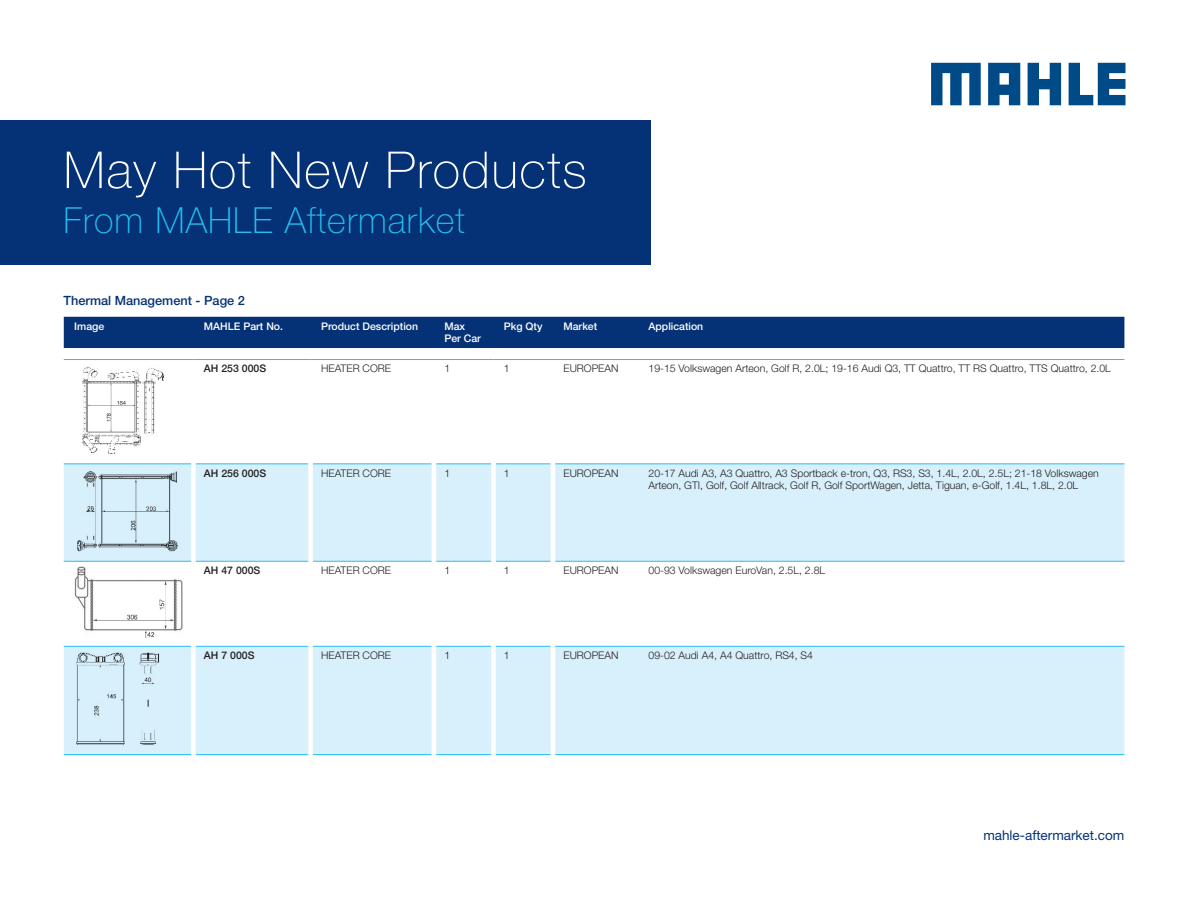
<style>
.page{position:relative;width:1188px;height:918px;background:#fff}
.page>*{position:absolute;margin:0;border:0;box-sizing:border-box;transform-origin:0 0}
.t1{font:100 51px "Helvetica Neue LT Pro";letter-spacing:.03em;color:#fff}
.t2{font:100 36px "Helvetica Neue";letter-spacing:.03em;color:#26bff0}
.t3{font:13.5px "Helvetica Neue LT Pro";color:#053276}
.XX___100___Copy___He{font:500 12.75px "Helvetica Neue LT Pro";color:#053276}
.AM___100___Narrow{font:300 10.5px/12px "Helvetica Neue LT Pro";color:#231f20}
.AM___100___Narrow-2{font:500 10.5px/12px "Helvetica Neue LT Pro";color:#fff}
.AM___100___Narrow-3{font:500 10.5px "Helvetica Neue LT Pro";color:#231f20}
</style>
<div class="page">
<svg style="left:931px;top:63px;width:50px;height:42px"></svg>
<svg style="left:1028px;top:63px;width:33px;height:42px"></svg>
<svg style="left:1069px;top:63px;width:56px;height:42px"></svg>
<svg style="left:988px;top:63px;width:32px;height:42px"></svg>
<div style="left:0;top:120px;width:651px;height:145px;background:#053276"></div>
<div style="left:64px;top:317px;width:1060px;height:31px;background:#053276"></div>
<svg style="left:64px;top:465px;width:1060px;height:289px;fill:#d8f0fb"></svg>
<hr style="left:64px;top:464px;width:127px;height:1px;background:#26bff0">
<hr style="left:196px;top:464px;width:112px;height:1px;background:#26bff0">
<hr style="left:64px;top:561px;width:127px;height:1px;background:#26bff0">
<hr style="left:196px;top:561px;width:112px;height:1px;background:#26bff0">
<hr style="left:64px;top:646px;width:127px;height:1px;background:#26bff0">
<hr style="left:196px;top:646px;width:112px;height:1px;background:#26bff0">
<hr style="left:64px;top:754px;width:127px;height:1px;background:#26bff0">
<hr style="left:196px;top:754px;width:112px;height:1px;background:#26bff0">
<hr style="left:313px;top:464px;width:119px;height:1px;background:#26bff0">
<hr style="left:313px;top:561px;width:119px;height:1px;background:#26bff0">
<hr style="left:313px;top:646px;width:119px;height:1px;background:#26bff0">
<hr style="left:313px;top:754px;width:119px;height:1px;background:#26bff0">
<hr style="left:436px;top:464px;width:55px;height:1px;background:#26bff0">
<hr style="left:436px;top:561px;width:55px;height:1px;background:#26bff0">
<hr style="left:436px;top:646px;width:55px;height:1px;background:#26bff0">
<hr style="left:436px;top:754px;width:55px;height:1px;background:#26bff0">
<hr style="left:496px;top:464px;width:55px;height:1px;background:#26bff0">
<hr style="left:496px;top:561px;width:55px;height:1px;background:#26bff0">
<hr style="left:496px;top:646px;width:55px;height:1px;background:#26bff0">
<hr style="left:496px;top:754px;width:55px;height:1px;background:#26bff0">
<div style="left:191px;top:464px;width:5px;height:97px;background:#fff"></div>
<div style="left:308px;top:464px;width:5px;height:97px;background:#fff"></div>
<hr style="left:432px;top:464px;width:4px;height:97px;background:#fff">
<div style="left:491px;top:464px;width:5px;height:97px;background:#fff"></div>
<hr style="left:551px;top:464px;width:4px;height:97px;background:#fff">
<div style="left:191px;top:561px;width:5px;height:85px;background:#fff"></div>
<div style="left:308px;top:561px;width:5px;height:85px;background:#fff"></div>
<hr style="left:432px;top:561px;width:4px;height:85px;background:#fff">
<div style="left:491px;top:561px;width:5px;height:85px;background:#fff"></div>
<hr style="left:551px;top:561px;width:4px;height:85px;background:#fff">
<div style="left:191px;top:646px;width:5px;height:109px;background:#fff"></div>
<div style="left:308px;top:646px;width:5px;height:109px;background:#fff"></div>
<hr style="left:432px;top:646px;width:4px;height:109px;background:#fff">
<div style="left:491px;top:646px;width:5px;height:109px;background:#fff"></div>
<hr style="left:551px;top:646px;width:4px;height:109px;background:#fff">
<hr style="left:555px;top:464px;width:83px;height:1px;background:#26bff0">
<hr style="left:638px;top:464px;width:486px;height:1px;background:#26bff0">
<hr style="left:555px;top:561px;width:83px;height:1px;background:#26bff0">
<hr style="left:638px;top:561px;width:486px;height:1px;background:#26bff0">
<hr style="left:555px;top:646px;width:83px;height:1px;background:#26bff0">
<hr style="left:638px;top:646px;width:486px;height:1px;background:#26bff0">
<hr style="left:555px;top:754px;width:83px;height:1px;background:#26bff0">
<hr style="left:638px;top:754px;width:486px;height:1px;background:#26bff0">
<hr style="left:64px;top:359px;width:129px;height:1px;background:#26bff0">
<hr style="left:193px;top:359px;width:118px;height:1px;background:#26bff0">
<hr style="left:311px;top:359px;width:123px;height:1px;background:#26bff0">
<hr style="left:434px;top:359px;width:59px;height:1px;background:#26bff0">
<hr style="left:493px;top:359px;width:60px;height:1px;background:#26bff0">
<hr style="left:553px;top:359px;width:85px;height:1px;background:#26bff0">
<hr style="left:638px;top:359px;width:486px;height:1px;background:#26bff0">
<img style="left:82px;top:367px;width:82px;height:87px">
<img style="left:75px;top:469px;width:105px;height:84px">
<img style="left:75px;top:567px;width:107px;height:71px">
<img style="left:75px;top:652px;width:86px;height:94px">
<h1 class="t1" style="left:64px;top:140px;width:525px">May Hot New Products</h1>
<h2 class="t2" style="left:64px;top:200px;width:403px">From MAHLE Aftermarket</h2>
<p class="XX___100___Copy___He" style="left:64px;top:292px;width:183px">Thermal Management - Page 2</p>
<p class="AM___100___Narrow-2" style="left:74px;top:320px;width:31px">Image</p>
<p class="AM___100___Narrow-2" style="left:204px;top:320px;width:81px">MAHLE Part No.</p>
<p class="AM___100___Narrow-2" style="left:321px;top:320px;width:99px">Product Description</p>
<p class="AM___100___Narrow-2" style="left:444px;top:320px;width:38px">Max<br>Per Car</p>
<p class="AM___100___Narrow-2" style="left:504px;top:320px;width:40px">Pkg Qty</p>
<p class="AM___100___Narrow-2" style="left:563px;top:320px;width:35px">Market</p>
<p class="AM___100___Narrow-2" style="left:649px;top:320px;width:56px">Application</p>
<p class="AM___100___Narrow-3" style="left:204px;top:362px;width:64px">AH 253 000S</p>
<p class="AM___100___Narrow" style="left:321px;top:362px;width:71px">HEATER CORE</p>
<p class="AM___100___Narrow" style="left:444px;top:362px;width:7px">1</p>
<p class="AM___100___Narrow" style="left:504px;top:362px;width:7px">1</p>
<p class="AM___100___Narrow" style="left:563px;top:362px;width:57px">EUROPEAN</p>
<p class="AM___100___Narrow" style="left:649px;top:362px;width:464px">19-15 Volkswagen Arteon, Golf R, 2.0L; 19-16 Audi Q3, TT Quattro, TT RS Quattro, TTS Quattro, 2.0L</p>
<p class="AM___100___Narrow-3" style="left:204px;top:467px;width:64px">AH 256 000S</p>
<p class="AM___100___Narrow" style="left:321px;top:467px;width:71px">HEATER CORE</p>
<p class="AM___100___Narrow" style="left:444px;top:467px;width:7px">1</p>
<p class="AM___100___Narrow" style="left:504px;top:467px;width:7px">1</p>
<p class="AM___100___Narrow" style="left:563px;top:467px;width:57px">EUROPEAN</p>
<p class="AM___100___Narrow" style="left:649px;top:467px;width:452px">20-17 Audi A3, A3 Quattro, A3 Sportback e-tron, Q3, RS3, S3, 1.4L, 2.0L, 2.5L; 21-18 Volkswagen<br>Arteon, GTI, Golf, Golf Alltrack, Golf R, Golf SportWagen, Jetta, Tiguan, e-Golf, 1.4L, 1.8L, 2.0L</p>
<p class="AM___100___Narrow-3" style="left:204px;top:564px;width:58px">AH 47 000S</p>
<p class="AM___100___Narrow" style="left:321px;top:564px;width:71px">HEATER CORE</p>
<p class="AM___100___Narrow" style="left:444px;top:564px;width:7px">1</p>
<p class="AM___100___Narrow" style="left:504px;top:564px;width:7px">1</p>
<p class="AM___100___Narrow" style="left:563px;top:564px;width:57px">EUROPEAN</p>
<p class="AM___100___Narrow" style="left:649px;top:564px;width:178px">00-93 Volkswagen EuroVan, 2.5L, 2.8L</p>
<p class="AM___100___Narrow-3" style="left:204px;top:649px;width:52px">AH 7 000S</p>
<p class="AM___100___Narrow" style="left:321px;top:649px;width:71px">HEATER CORE</p>
<p class="AM___100___Narrow" style="left:444px;top:649px;width:7px">1</p>
<p class="AM___100___Narrow" style="left:504px;top:649px;width:7px">1</p>
<p class="AM___100___Narrow" style="left:563px;top:649px;width:57px">EUROPEAN</p>
<p class="AM___100___Narrow" style="left:649px;top:649px;width:166px">09-02 Audi A4, A4 Quattro, RS4, S4</p>
<p class="t3" style="left:983px;top:827px;width:143px">mahle-aftermarket.com</p>
</div>
